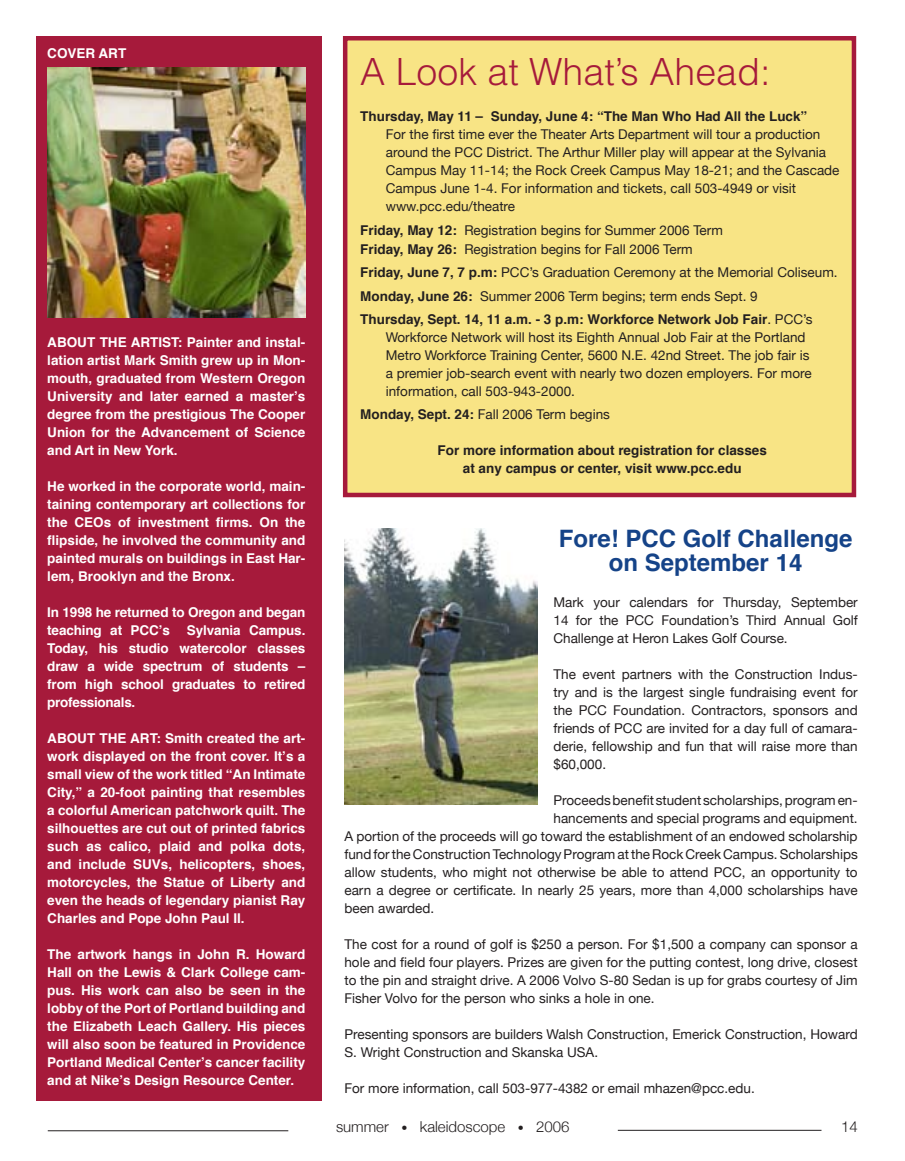
<style>
.page{position:relative;width:905px;height:1161px;background:#fff}
.page>*{position:absolute;margin:0;border:0;box-sizing:border-box;transform-origin:0 0}
.t1{font:300 37.5px "Helvetica LT Std";color:#a61a3b}
.t2{font:700 24px/24px "Helvetica";color:#154388;text-align:center}
.t3{font:300 15px "Helvetica Neue";color:#231f20}
.t4{font:13.5px/18px "Helvetica Neue";color:#231f20}
.t5{font:700 13.5px/18px "Helvetica";color:#fff;text-align:justify}
.t6{font:700 13.5px/18px "Helvetica";color:#231f20;text-align:center}
.s1{font-family:"Helvetica";font-weight:700}
.s2{font-family:"Helvetica Neue";font-weight:400}
.s3{font-size:12px}
</style>
<div class="page">
<div style="left:36px;top:36px;width:285px;height:1064px;background:#a61a3b"></div>
<img style="left:47px;top:67px;width:258px;height:250px">
<img style="left:344px;top:529px;width:193px;height:276px">
<div style="left:345px;top:38px;width:508px;height:457px;background:#f8e485"></div>
<div style="left:343px;top:36px;width:513px;height:461px;border:4px solid #a61a3b"></div>
<hr style="left:48px;top:1131px;width:240px;height:1px;background:#231f20">
<hr style="left:617px;top:1130px;width:204px;height:1px;background:#231f20">
<p class="t5" style="left:47px;top:43px;width:81px">COVER ART</p>
<p class="t5" style="left:47px;top:332px;width:259px">ABOUT THE ARTIST: Painter and instal&shy;lation artist Mark Smith grew up in Mon&shy;mouth, graduated from Western Oregon University and later earned a master’s degree from the prestigious The Cooper Union for the Advancement of Science and Art in New York.</p>
<p class="t5" style="left:47px;top:476px;width:259px">He worked in the corporate world, main&shy;taining contemporary art collections for the CEOs of investment firms. On the flipside, he involved the community and painted murals on buildings in East Har&shy;lem, Brooklyn and the Bronx.</p>
<p class="t5" style="left:47px;top:602px;width:259px">In 1998 he returned to Oregon and began teaching at PCC’s</p>
<p class="t5" style="left:47px;top:620px;width:260px;text-indent:140px">Sylvania Campus.<br>Today, his studio watercolor classes draw a wide spectrum of students – from high school graduates to retired professionals.</p>
<p class="t5" style="left:47px;top:728px;width:260px">ABOUT THE ART: Smith created the art&shy;work displayed on the front cover. It’s a small view of the work titled “An Intimate City,” a 20-foot painting that resembles a colorful American patchwork quilt. The silhouettes are cut out of printed fabrics such as calico, plaid and polka dots, and include SUVs, helicopters, shoes, motorcycles, the Statue of Liberty and even the heads of legendary pianist Ray Charles and Pope John Paul II.</p>
<p class="t5" style="left:47px;top:944px;width:260px">The artwork hangs in John R. Howard Hall on the Lewis &amp; Clark College cam&shy;pus. His work can also be seen in the lobby of the Port of Portland building and the Elizabeth Leach Gallery. His pieces will also soon be featured in Providence Portland Medical Center’s cancer facility and at Nike’s Design Resource Center.</p>
<h1 class="t1" style="left:360px;top:49px;width:411px">A Look at What’s Ahead:</h1>
<p class="t6" style="left:360px;top:107px;width:448px">Thursday, May 11 – Sunday, June 4: “The Man Who Had All the Luck”</p>
<p class="t4" style="left:386px;top:125px;width:455px">For the first time ever the Theater Arts Department will tour a production around the PCC District. The Arthur Miller play will appear at the Sylvania Campus May 11-14; the Rock Creek Campus May 18-21; and the Cascade Campus June 1-4. For information and tickets, call 503-4949 or visit www.pcc.edu/theatre</p>
<p class="t4" style="left:360px;top:220px;width:364px;line-height:19px"><span class="s1">Friday, May 12:</span> Registration begins for Summer 2006 Term<br><span class="s1">Friday, May 26:</span> Registration begins for Fall 2006 Term</p>
<p class="t4" style="left:360px;top:261px;width:479px;line-height:23.4px"><span class="s1">Friday, June 7, 7 p.m:</span> PCC’s Graduation Ceremony at the Memorial Coliseum.<br><span class="s1">Monday, June 26:</span> Summer 2006 Term begins; term ends Sept. 9</p>
<p class="t6" style="left:360px;top:310px;width:454px">Thursday, Sept. 14, 11 a.m. - 3 p.m: Workforce Network Job Fair<span class="s2">. PCC’s</span></p>
<p class="t4" style="left:386px;top:328px;width:427px">Workforce Network will host its Eighth Annual Job Fair at the Portland Metro Workforce Training Center, 5600 N.E. 42nd Street. The job fair is a premier job-search event with nearly two dozen employers. For more information, call 503-943-2000.</p>
<p class="t4" style="left:360px;top:405px;width:251px"><span class="s1">Monday, Sept. 24:</span> Fall 2006 Term begins</p>
<p class="t6" style="left:437px;top:441px;width:331px">For more information about registration for classes at any campus or center, visit www.pcc.edu</p>
<h2 class="t2" style="left:559px;top:526px;width:295px">Fore! PCC Golf Challenge on September 14</h2>
<p class="t4" style="left:553px;top:593px;width:306px;text-align:justify">Mark your calendars for Thursday, September 14 for the PCC Foundation’s Third Annual Golf Challenge at Heron Lakes Golf Course.</p>
<p class="t4" style="left:553px;top:665px;width:306px;text-align:justify">The event partners with the Construction Indus&shy;try and is the largest single fundraising event for the PCC Foundation. Contractors, sponsors and friends of PCC are invited for a day full of camara&shy;derie, fellowship and fun that will raise more than $60,000.</p>
<p class="t4" style="left:553px;top:791px;width:306px">Proceeds benefit student scholarships, program en-</p>
<p class="t4" style="left:553px;top:809px;width:306px">hancements and special programs and equipment.</p>
<p class="t4" style="left:344px;top:827px;width:514px">A portion of the proceeds will go toward the establishment of an endowed scholarship</p>
<p class="t4" style="left:344px;top:845px;width:515px">fund for the Construction Technology Program at the Rock Creek Campus. Scholarships</p>
<p class="t4" style="left:344px;top:863px;width:515px">allow students, who might not otherwise be able to attend PCC, an opportunity to</p>
<p class="t4" style="left:344px;top:881px;width:515px">earn a degree or certificate. In nearly 25 years, more than 4,000 scholarships have</p>
<p class="t4" style="left:344px;top:899px;width:91px">been awarded.</p>
<p class="t4" style="left:344px;top:935px;width:515px;text-align:justify">The cost for a round of golf is $250 a person. For $1,500 a company can sponsor a hole and field four players. Prizes are given for the putting contest, long drive, closest to the pin and straight drive. A 2006 Volvo S-80 Sedan is up for grabs courtesy of Jim Fisher Volvo for the person who sinks a hole in one.</p>
<p class="t4" style="left:344px;top:1025px;width:514px">Presenting sponsors are builders Walsh Construction, Emerick Construction, Howard<br>S. Wright Construction and Skanska USA.</p>
<p class="t4" style="left:344px;top:1079px;width:412px">For more information, call 503-977-4382 or email mhazen@pcc.edu.</p>
<p class="t3" style="left:336px;top:1118px;width:235px">summer <span class="s3">•</span> kaleidoscope <span class="s3">•</span> 2006</p>
<p class="t3" style="left:841px;top:1118px;width:17px">14</p>
</div>
